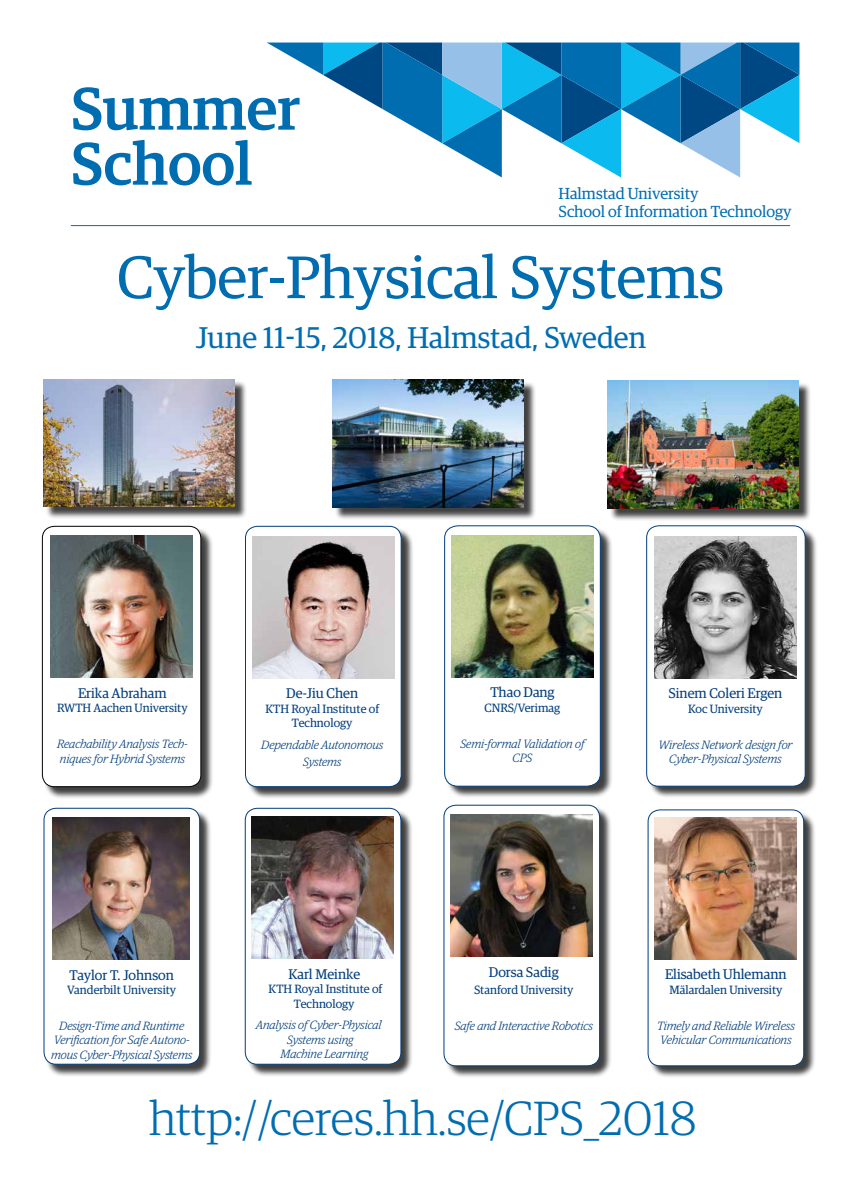
<style>
.page{position:relative;width:842px;height:1191px;background:#fff}
.page>*{position:absolute;margin:0;border:0;box-sizing:border-box;transform-origin:0 0}
.t1{font:60px "Guardian Egyp";color:#006db1}
.t2{font:500 60px/55px "Guardian Egyp";color:#006db1}
.t3{font:300 48px "Guardian Egyp";color:#006db1}
.t4{font:30px "Guardian Egyp";color:#006db1}
.t5{font:16px/18px "Guardian Egyp";color:#006db1}
.t6{font:14px "Guardian Egyp";color:#003d7c}
.t7{font:italic 300 12px/14.4px "Guardian Egyp";color:#003d7c;text-align:center}
.t8{font:12px/14.4px "Guardian Egyp";color:#003d7c;text-align:center}
</style>
<div class="page">
<svg style="left:267px;top:43px;width:532px;height:134px"></svg>
<hr style="left:71px;top:225px;width:719px;height:1px;background:#006db1">
<div style="left:45px;top:381px;width:202px;height:138px;background:#000;opacity:.75"></div>
<img style="left:44px;top:379px;width:191px;height:128px">
<div style="left:334px;top:381px;width:202px;height:139px;background:#000;opacity:.75"></div>
<img style="left:332px;top:380px;width:192px;height:127px">
<div style="left:609px;top:382px;width:202px;height:139px;background:#000;opacity:.75"></div>
<img style="left:607px;top:381px;width:192px;height:127px">
<div style="left:44px;top:527px;width:169px;height:272px;background:#000;opacity:.75"></div>
<div style="left:42px;top:526px;width:159px;height:260px;background:#fff;border-radius:12px"></div>
<div style="left:42px;top:526px;width:159px;height:261px;border:1px solid #000;border-radius:12px"></div>
<img style="left:51px;top:535px;width:141px;height:142px">
<div style="left:446px;top:527px;width:167px;height:271px;background:#000;opacity:.75"></div>
<div style="left:445px;top:526px;width:155px;height:260px;background:#fff;border-radius:13px"></div>
<div style="left:444px;top:525px;width:156px;height:261px;border:1px solid #003d7c;border-radius:13px"></div>
<img style="left:452px;top:535px;width:141px;height:142px">
<div style="left:246px;top:809px;width:168px;height:268px;background:#000;opacity:.75"></div>
<div style="left:245px;top:808px;width:156px;height:256px;background:#fff;border-radius:12px"></div>
<div style="left:245px;top:808px;width:156px;height:256px;border:1px solid #003d7c;border-radius:12px"></div>
<img style="left:252px;top:817px;width:141px;height:141px">
<div style="left:45px;top:809px;width:167px;height:267px;background:#000;opacity:.75"></div>
<div style="left:44px;top:808px;width:156px;height:256px;background:#fff;border-radius:12px"></div>
<div style="left:44px;top:808px;width:156px;height:256px;border:1px solid #003d7c;border-radius:12px"></div>
<img style="left:53px;top:817px;width:136px;height:142px">
<div style="left:648px;top:527px;width:170px;height:271px;background:#000;opacity:.75"></div>
<div style="left:647px;top:526px;width:158px;height:260px;background:#fff;border-radius:12px"></div>
<div style="left:646px;top:525px;width:159px;height:261px;border:1px solid #003d7c;border-radius:12px"></div>
<img style="left:655px;top:536px;width:141px;height:142px">
<div style="left:445px;top:806px;width:167px;height:272px;background:#000;opacity:.75"></div>
<div style="left:444px;top:805px;width:156px;height:260px;background:#fff;border-radius:12px"></div>
<div style="left:444px;top:805px;width:156px;height:261px;border:1px solid #003d7c;border-radius:12px"></div>
<img style="left:450px;top:814px;width:142px;height:142px">
<div style="left:649px;top:811px;width:167px;height:267px;background:#000;opacity:.75"></div>
<div style="left:648px;top:810px;width:156px;height:255px;background:#fff;border-radius:12px"></div>
<div style="left:648px;top:809px;width:156px;height:257px;border:1px solid #003d7c;border-radius:12px"></div>
<img style="left:655px;top:817px;width:141px;height:142px">
<div style="left:247px;top:528px;width:167px;height:271px;background:#000;opacity:.75"></div>
<div style="left:245px;top:526px;width:156px;height:260px;background:#fff;border-radius:12px"></div>
<div style="left:245px;top:526px;width:156px;height:261px;border:1px solid #003d7c;border-radius:12px"></div>
<img style="left:252px;top:537px;width:142px;height:141px">
<h1 class="t2" style="left:71px;top:77px;width:231px">Summer<br>School</h1>
<h3 class="t5" style="left:558px;top:183px;width:235px">Halmstad University<br>School of Information Technology</h3>
<h1 class="t1" style="left:117px;top:236px;width:608px">Cyber-Physical Systems</h1>
<h3 class="t4" style="left:196px;top:317px;width:452px">June 11-15, 2018, Halmstad, Sweden</h3>
<p class="t6" style="left:78px;top:683px;width:90px">Erika Abraham</p>
<p class="t8" style="left:57px;top:700px;width:132px">RWTH Aachen University</p>
<p class="t7" style="left:57px;top:736px;width:132px;text-align:left">Reachability Analysis Tech&shy;niques for Hybrid Systems</p>
<p class="t6" style="left:286px;top:684px;width:73px">De-Jiu Chen</p>
<p class="t8" style="left:265px;top:700px;width:115px">KTH Royal Institute of<br>Technology</p>
<p class="t7" style="left:261px;top:735px;width:124px;line-height:16.8px">Dependable Autonomous<br>Systems</p>
<p class="t6" style="left:490px;top:683px;width:66px">Thao Dang</p>
<p class="t8" style="left:485px;top:700px;width:77px">CNRS/Verimag</p>
<p class="t7" style="left:460px;top:736px;width:126px">Semi-formal Validation of<br>CPS</p>
<p class="t6" style="left:668px;top:683px;width:115px">Sinem Coleri Ergen</p>
<p class="t8" style="left:688px;top:700px;width:76px">Koc University</p>
<p class="t7" style="left:658px;top:736px;width:136px">Wireless Network design for<br>Cyber-Physical Systems</p>
<p class="t6" style="left:69px;top:965px;width:106px">Taylor T. Johnson</p>
<p class="t8" style="left:67px;top:981px;width:111px">Vanderbilt University</p>
<p class="t7" style="left:51px;top:1018px;width:143px">Design-Time and Runtime<br>Verification for Safe Autono&shy;mous Cyber-Physical Systems</p>
<p class="t6" style="left:288px;top:964px;width:73px">Karl Meinke</p>
<p class="t8" style="left:269px;top:981px;width:115px">KTH Royal Institute of<br>Technology</p>
<p class="t7" style="left:256px;top:1017px;width:127px">Analysis of Cyber-Physical</p>
<p class="t7" style="left:287px;top:1031px;width:68px">Systems using</p>
<p class="t7" style="left:280px;top:1046px;width:89px">Machine Learning</p>
<p class="t6" style="left:489px;top:962px;width:71px">Dorsa Sadig</p>
<p class="t8" style="left:474px;top:981px;width:101px">Stanford University</p>
<p class="t7" style="left:455px;top:1017px;width:140px">Safe and Interactive Robotics</p>
<p class="t6" style="left:665px;top:964px;width:123px">Elisabeth Uhlemann</p>
<p class="t8" style="left:669px;top:981px;width:114px">Mälardalen University</p>
<p class="t7" style="left:657px;top:1017px;width:139px;text-align:left">Timely and Reliable Wireless<br>Vehicular Communications</p>
<h2 class="t3" style="left:149px;top:1086px;width:549px">http://ceres.hh.se/CPS_2018</h2>
</div>
